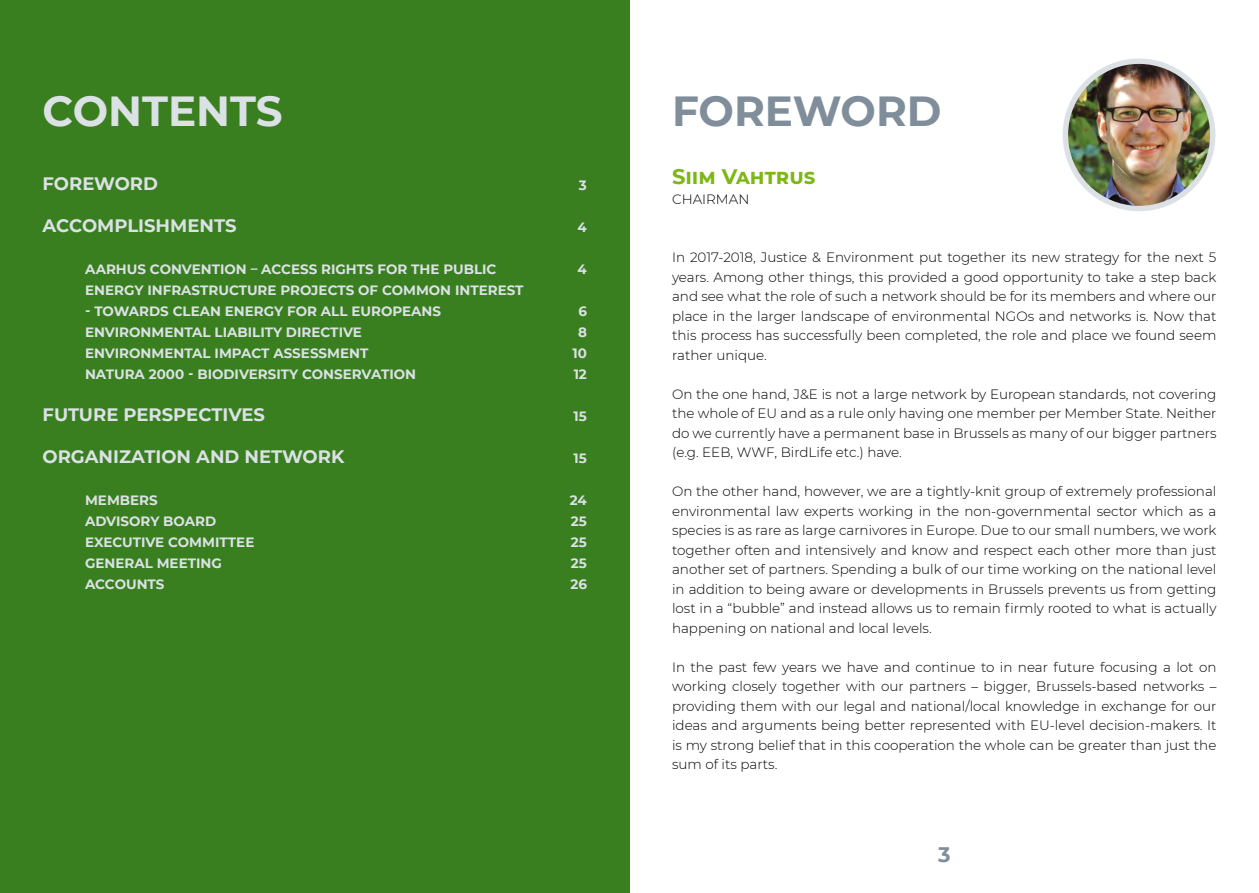
<style>
.page{position:relative;width:1259px;height:893px;background:#fff}
.page>*{position:absolute;margin:0;border:0;box-sizing:border-box;transform-origin:0 0}
.Default{font:700 42px "Montserrat";color:#dbe1e5}
.Default-2{font:700 42px "Montserrat";color:#7f8e9a}
.Default-3{font:700 21px "Montserrat";color:#7db713}
.Default-4{font:700 21px "Montserrat";color:#7f8e9a}
.Default-5{font:700 18px "Montserrat";color:#dbe1e5}
.Default-6{font:300 13.5px/19.5px "Montserrat";color:#000;text-align:justify}
.Default-7{font:700 13.5px "Montserrat";color:#dbe1e5}
</style>
<div class="page">
<div style="left:0;top:0;width:629px;height:893px;background:#397e1f"></div>
<img style="left:1068px;top:61px;width:142px;height:148px">
<div style="left:1062px;top:59px;width:153px;height:152px;border:5px solid #dbe1e5;border-radius:50%"></div>
<p class="Default" style="left:43px;top:81px;width:242px">CONTENTS</p>
<p class="Default-5" style="left:43px;top:171px;width:117px">FOREWORD</p>
<p class="Default-7" style="left:579px;top:176px;width:9px">3</p>
<p class="Default-5" style="left:43px;top:213px;width:195px">ACCOMPLISHMENTS</p>
<p class="Default-7" style="left:577px;top:218px;width:11px">4</p>
<p class="Default-7" style="left:85px;top:260px;width:413px">AARHUS CONVENTION – ACCESS RIGHTS FOR THE PUBLIC</p>
<p class="Default-7" style="left:577px;top:260px;width:11px">4</p>
<p class="Default-7" style="left:85px;top:281px;width:440px">ENERGY INFRASTRUCTURE PROJECTS OF COMMON INTEREST</p>
<p class="Default-7" style="left:85px;top:302px;width:357px">- TOWARDS CLEAN ENERGY FOR ALL EUROPEANS</p>
<p class="Default-7" style="left:578px;top:302px;width:10px">6</p>
<p class="Default-7" style="left:85px;top:323px;width:278px">ENVIRONMENTAL LIABILITY DIRECTIVE</p>
<p class="Default-7" style="left:578px;top:323px;width:10px">8</p>
<p class="Default-7" style="left:85px;top:344px;width:285px">ENVIRONMENTAL IMPACT ASSESSMENT</p>
<p class="Default-7" style="left:572px;top:344px;width:16px">10</p>
<p class="Default-7" style="left:85px;top:365px;width:333px">NATURA 2000 - BIODIVERSITY CONSERVATION</p>
<p class="Default-7" style="left:574px;top:365px;width:15px">12</p>
<p class="Default-5" style="left:43px;top:402px;width:224px">FUTURE PERSPECTIVES</p>
<p class="Default-7" style="left:573px;top:407px;width:15px">15</p>
<p class="Default-5" style="left:43px;top:444px;width:303px">ORGANIZATION AND NETWORK</p>
<p class="Default-7" style="left:573px;top:449px;width:15px">15</p>
<p class="Default-7" style="left:85px;top:491px;width:74px">MEMBERS</p>
<p class="Default-7" style="left:570px;top:491px;width:19px">24</p>
<p class="Default-7" style="left:85px;top:512px;width:133px">ADVISORY BOARD</p>
<p class="Default-7" style="left:571px;top:512px;width:17px">25</p>
<p class="Default-7" style="left:85px;top:533px;width:171px">EXECUTIVE COMMITTEE</p>
<p class="Default-7" style="left:571px;top:533px;width:17px">25</p>
<p class="Default-7" style="left:85px;top:554px;width:138px">GENERAL MEETING</p>
<p class="Default-7" style="left:571px;top:554px;width:17px">25</p>
<p class="Default-7" style="left:85px;top:575px;width:81px">ACCOUNTS</p>
<p class="Default-7" style="left:570px;top:575px;width:18px">26</p>
<p class="Default-2" style="left:672px;top:81px;width:271px">FOREWORD</p>
<p class="Default-3" style="left:672px;top:162px;width:145px">Siim Vahtrus</p>
<p class="Default-6" style="left:672px;top:189px;width:79px">CHAIRMAN</p>
<p class="Default-6" style="left:672px;top:247px;width:546px">In 2017-2018, Justice &amp; Environment put together its new strategy for the next 5 years. Among other things, this provided a good opportunity to take a step back and see what the role of such a network should be for its members and where our place in the larger landscape of environmental NGOs and networks is. Now that this process has successfully been completed, the role and place we found seem rather unique.</p>
<p class="Default-6" style="left:672px;top:384px;width:546px">On the one hand, J&amp;E is not a large network by European standards, not covering the whole of EU and as a rule only having one member per Member State. Neither do we currently have a permanent base in Brussels as many of our bigger partners (e.g. EEB, WWF, BirdLife etc.) have.</p>
<p class="Default-6" style="left:672px;top:481px;width:546px">On the other hand, however, we are a tightly-knit group of extremely professional environmental law experts working in the non-governmental sector which as a species is as rare as large carnivores in Europe. Due to our small numbers, we work together often and intensively and know and respect each other more than just another set of partners. Spending a bulk of our time working on the national level in addition to being aware or developments in Brussels prevents us from getting lost in a “bubble” and instead allows us to remain firmly rooted to what is actually happening on national and local levels.</p>
<p class="Default-6" style="left:672px;top:657px;width:546px">In the past few years we have and continue to in near future focusing a lot on working closely together with our partners – bigger, Brussels-based networks – providing them with our legal and national/local knowledge in exchange for our ideas and arguments being better represented with EU-level decision-makers. It is my strong belief that in this cooperation the whole can be greater than just the sum of its parts.</p>
<p class="Default-4" style="left:938px;top:840px;width:14px">3</p>
</div>
